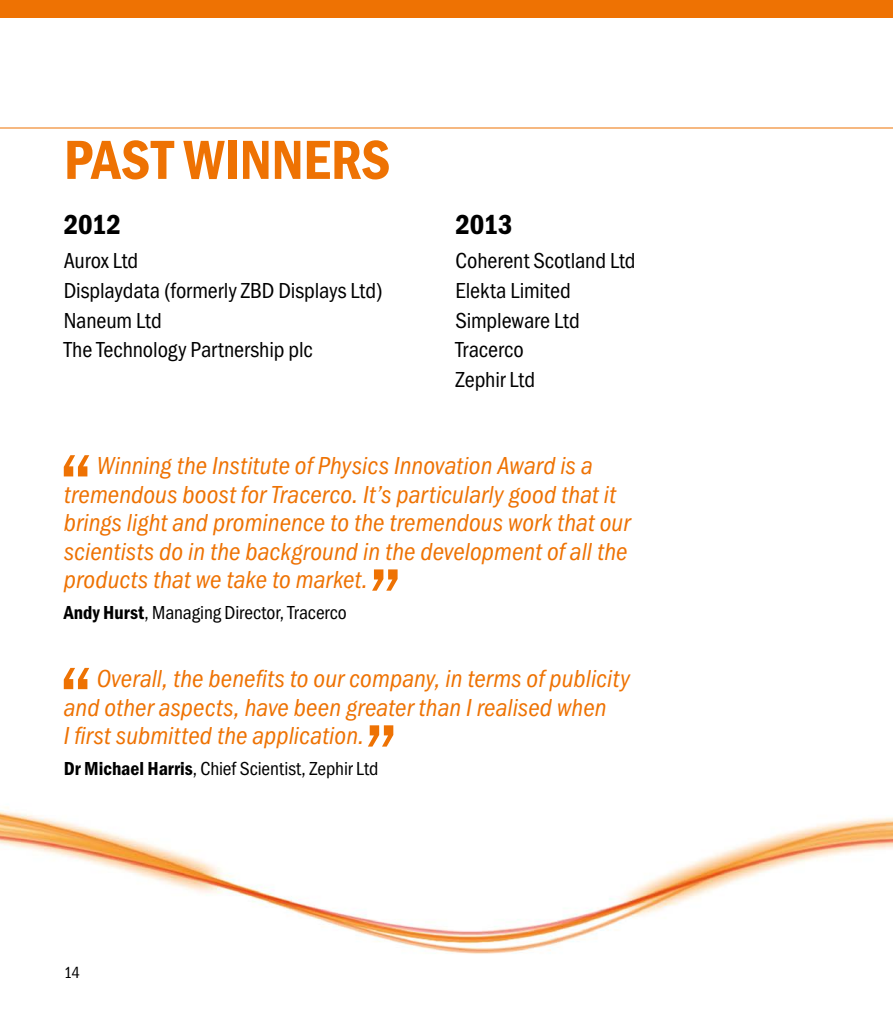
<style>
.page{position:relative;width:893px;height:1021px;background:#fff}
.page>*{position:absolute;margin:0;border:0;box-sizing:border-box;transform-origin:0 0}
.t1{font:600 57px "Franklin Got Cd Io P";letter-spacing:-.005em;color:#ee7203}
.t2{font:600 28.5px "Franklin Got Cd Io P";letter-spacing:-.01em;color:#000}
.t3{font:italic 25.5px/28.5px "Franklin Got Cd Io P";letter-spacing:.005em;color:#ee7203}
.t4{font:22.5px/29.7px "Franklin Got Cd Io P";letter-spacing:-.005em;color:#000}
.t5{font:19.5px "Franklin Got Cd Io P";letter-spacing:-.005em;color:#000}
.t6{font:16.5px "Franklin Got Cd Io P";color:#000}
.s1{font-weight:600}
</style>
<div class="page">
<img style="left:0;top:127px;width:893px;height:827px">
<svg style="left:64px;top:455px;width:25px;height:21px"></svg>
<svg style="left:372px;top:569px;width:26px;height:21px"></svg>
<svg style="left:64px;top:668px;width:25px;height:21px"></svg>
<svg style="left:368px;top:725px;width:25px;height:21px"></svg>
<hr style="left:0;top:128px;width:893px;height:1px;background:#ee7203">
<div style="left:0;top:0;width:893px;height:17px;background:#ee7203"></div>
<h1 class="t1" style="left:64px;top:127px;width:328px">PAST WINNERS</h1>
<p class="t2" style="left:64px;top:208px;width:59px">2012</p>
<p class="t4" style="left:64px;top:246px;width:320px">Aurox Ltd<br>Displaydata (formerly ZBD Displays Ltd)<br>Naneum Ltd<br>The Technology Partnership plc</p>
<p class="t2" style="left:455px;top:208px;width:59px">2013</p>
<p class="t4" style="left:455px;top:246px;width:182px">Coherent Scotland Ltd<br>Elekta Limited<br>Simpleware Ltd<br>Tracerco<br>Zephir Ltd</p>
<p class="t3" style="left:64px;top:452px;width:568px;text-indent:33px">Winning the Institute of Physics Innovation Award is a tremendous boost for Tracerco. It’s particularly good that it brings light and prominence to the tremendous work that our scientists do in the background in the development of all the products that we take to market.</p>
<p class="t5" style="left:64px;top:602px;width:285px"><span class="s1">Andy Hurst</span>, Managing Director, Tracerco</p>
<p class="t3" style="left:64px;top:664px;width:568px;text-indent:33px">Overall, the benefits to our company, in terms of publicity and other aspects, have been greater than I realised when<br>I first submitted the application.</p>
<p class="t5" style="left:64px;top:757px;width:316px"><span class="s1">Dr Michael Harris</span>, Chief Scientist, Zephir Ltd</p>
<p class="t6" style="left:64px;top:963px;width:18px">14</p>
</div>
